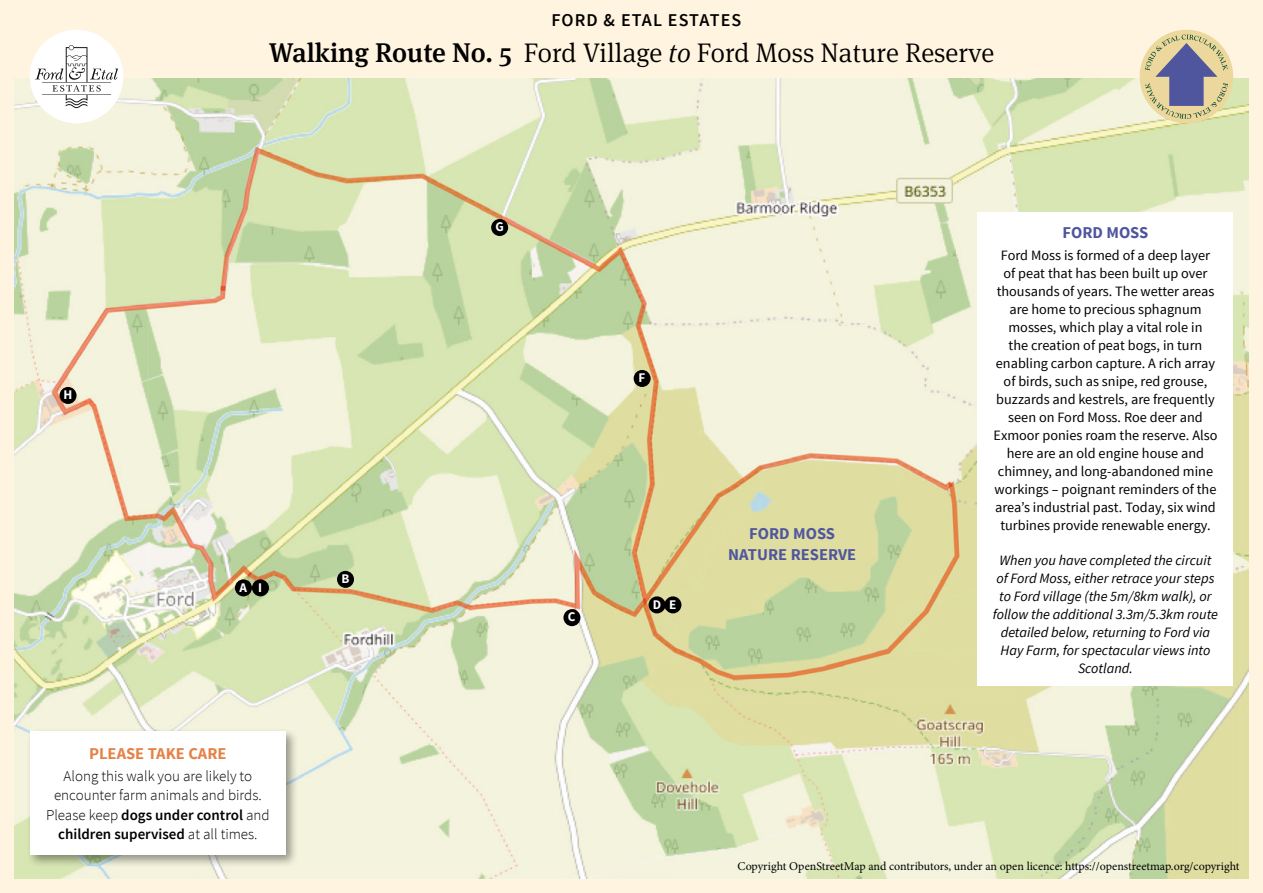
<style>
.page{position:relative;width:1263px;height:893px;background:#fff4e0}
.page>*{position:absolute;margin:0;border:0;box-sizing:border-box;transform-origin:0 0}
.t1{font:300 27px "Meta Serif Pro";color:#000}
.t2{font:600 18px "Source Sans Pro";letter-spacing:.06em;color:#000}
.t3{font:700 16.5px/20.2px "Source Sans Pro";color:#4f569e;text-align:center}
.t4{font:700 16.5px "Source Sans Pro";color:#e58248}
.t5{font:300 15px/19.5px "Source Sans Pro";color:#000;text-align:center}
.t6{font:14.25px/18px "Source Sans Pro";color:#000;text-align:center}
.t7{font:italic 14.25px/18px "Source Sans Pro";color:#000;text-align:center}
.t8{font:700 13.2px "Source Sans Pro";color:#fff}
.t9{font:12px "Minion Pro";color:#000}
.s1{font-weight:500}
.s2{font-style:italic}
.s3{font-weight:600}
</style>
<div class="page">
<img style="left:15px;top:79px;width:1233px;height:799px">
<div style="left:26px;top:727px;width:272px;height:140px;background:#000;opacity:.4"></div>
<div style="left:30px;top:732px;width:256px;height:123px;background:#fff"></div>
<div style="left:648px;top:596px;width:17px;height:17px;background:#000;border-radius:50%"></div>
<div style="left:664px;top:596px;width:17px;height:17px;background:#000;border-radius:50%"></div>
<div style="left:634px;top:370px;width:17px;height:17px;background:#000;border-radius:50%"></div>
<div style="left:491px;top:219px;width:17px;height:17px;background:#000;border-radius:50%"></div>
<div style="left:235px;top:579px;width:17px;height:17px;background:#000;border-radius:50%"></div>
<div style="left:337px;top:571px;width:17px;height:17px;background:#000;border-radius:50%"></div>
<div style="left:60px;top:387px;width:17px;height:17px;background:#000;border-radius:50%"></div>
<div style="left:563px;top:609px;width:17px;height:17px;background:#000;border-radius:50%"></div>
<div style="left:252px;top:579px;width:17px;height:17px;background:#000;border-radius:50%"></div>
<svg style="left:1134px;top:29px;width:105px;height:100px"></svg>
<div style="left:30px;top:30px;width:93px;height:93px;background:#fff;border-radius:50%"></div>
<svg style="left:35px;top:45px;width:83px;height:63px"></svg>
<div style="left:978px;top:213px;width:255px;height:473px;background:#fff"></div>
<p class="t2" style="left:551px;top:9px;width:191px">FORD &amp; ETAL ESTATES</p>
<p class="t8" style="left:63px;top:386px;width:10px">H</p>
<p class="t1" style="left:269px;top:34px;width:727px"><span class="s1">Walking Route No. 5</span> Ford Village <span class="s2">to</span> Ford Moss Nature Reserve</p>
<p class="t8" style="left:240px;top:579px;width:9px">A</p>
<p class="t8" style="left:258px;top:579px;width:5px">I</p>
<p class="t8" style="left:341px;top:570px;width:9px">B</p>
<p class="t8" style="left:495px;top:218px;width:10px">G</p>
<p class="t8" style="left:568px;top:608px;width:9px">C</p>
<p class="t8" style="left:639px;top:369px;width:8px">F</p>
<p class="t8" style="left:653px;top:596px;width:10px">D</p>
<p class="t8" style="left:669px;top:596px;width:9px">E</p>
<p class="t3" style="left:728px;top:524px;width:130px">FORD MOSS<br>NATURE RESERVE</p>
<p class="t3" style="left:1062px;top:223px;width:87px">FORD MOSS</p>
<p class="t6" style="left:993px;top:247px;width:225px">Ford Moss is formed of a deep layer of peat that has been built up over thousands of years. The wetter areas are home to precious sphagnum mosses, which play a vital role in<br>the creation of peat bogs, in turn enabling carbon capture. A rich array of birds, such as snipe, red grouse, buzzards and kestrels, are frequently seen on Ford Moss. Roe deer and Exmoor ponies roam the reserve. Also here are an old engine house and chimney, and long-abandoned mine workings – poignant reminders of the area’s industrial past. Today, six wind turbines provide renewable energy.</p>
<p class="t7" style="left:993px;top:551px;width:227px">When you have completed the circuit of Ford Moss, either retrace your steps to Ford village (the 5m/8km walk), or follow the additional 3.3m/5.3km route detailed below, returning to Ford via Hay Farm, for spectacular views into Scotland.</p>
<p class="t4" style="left:89px;top:743px;width:139px">PLEASE TAKE CARE</p>
<p class="t5" style="left:46px;top:766px;width:225px">Along this walk you are likely to encounter farm animals and birds.<br>Please keep <span class="s3">dogs under control</span> and <span class="s3">children supervised</span> at all times.</p>
<p class="t9" style="left:737px;top:858px;width:504px">Copyright OpenStreetMap and contributors, under an open licence: https://openstreetmap.org/copyright</p>
</div>
